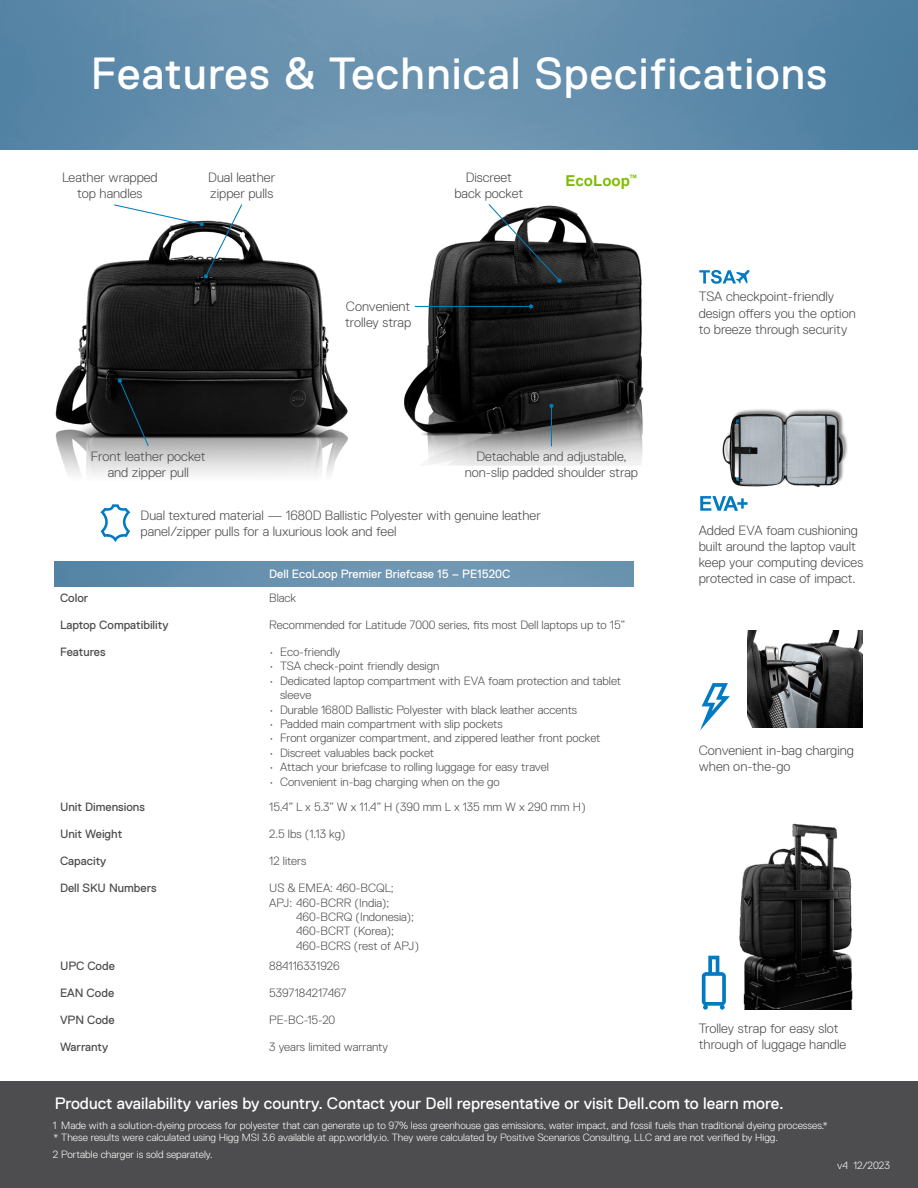
<style>
.page{position:relative;width:918px;height:1188px;background:#fff}
.page>*{position:absolute;margin:0;border:0;box-sizing:border-box;transform-origin:0 0}
.t1{font:45px "Dell Replica";letter-spacing:.025em;color:#fff}
.t2{font:16.5px "Dell Replica";color:#fff}
.t3{font:700 15px "Arial";color:#7ebb00}
.t4{font:300 13.5px/16.2px "Dell Replica";color:#4d4d4f}
.t5{font:300 12px/14.4px "Dell Replica";color:#4d4d4f}
.t6{font:12px "Dell Replica";color:#4d4d4f}
.t7{font:12px "Dell Replica";color:#fff}
.t8{font:300 10.5px/12.6px "Dell Replica";color:#fff}
</style>
<div class="page">
<img style="left:0;top:0;width:918px;height:150px">
<div style="left:0;top:1081px;width:918px;height:107px;background:#4d4d4f"></div>
<img style="left:55px;top:561px;width:579px;height:25px">
<img style="left:404px;top:207px;width:240px;height:258px">
<img style="left:55px;top:227px;width:293px;height:248px">
<svg style="left:702px;top:956px;width:24px;height:54px"></svg>
<svg style="left:100px;top:504px;width:30px;height:38px"></svg>
<hr style="left:415px;top:306px;width:116px;height:1px;background:#007db8">
<svg style="left:529px;top:304px;width:4px;height:5px"></svg>
<svg style="left:699px;top:270px;width:51px;height:14px"></svg>
<img style="left:739px;top:823px;width:114px;height:187px">
<svg style="left:700px;top:496px;width:48px;height:15px"></svg>
<img style="left:704px;top:409px;width:144px;height:93px">
<svg style="left:700px;top:683px;width:30px;height:47px"></svg>
<img style="left:748px;top:630px;width:114px;height:98px">
<svg style="left:113px;top:204px;width:130px;height:74px"></svg>
<hr style="left:551px;top:406px;width:1px;height:40px;background:#007db8">
<svg style="left:549px;top:404px;width:5px;height:4px"></svg>
<svg style="left:118px;top:379px;width:32px;height:68px;background:#22272a"></svg>
<svg style="left:487px;top:204px;width:75px;height:79px"></svg>
<h1 class="t1" style="left:91px;top:49px;width:738px">Features &amp; Technical Specifications</h1>
<p class="t4" style="left:62px;top:169px;width:97px;text-align:center">Leather wrapped top handles</p>
<p class="t4" style="left:208px;top:169px;width:68px">Dual leather zipper pulls</p>
<p class="t4" style="left:345px;top:298px;width:68px">Convenient trolley strap</p>
<p class="t4" style="left:454px;top:169px;width:70px;text-align:center">Discreet back pocket</p>
<p class="t3" style="left:566px;top:170px;width:74px">EcoLoop<sup>™</sup></p>
<p class="t4" style="left:91px;top:448px;width:116px;text-align:center">Front leather pocket and zipper pull</p>
<p class="t4" style="left:141px;top:507px;width:402px">Dual textured material — 1680D Ballistic Polyester with genuine leather panel/zipper pulls for a luxurious look and feel</p>
<p class="t7" style="left:269px;top:568px;width:243px">Dell EcoLoop Premier Briefcase 15 – PE1520C</p>
<p class="t4" style="left:465px;top:448px;width:175px;text-align:center">Detachable and adjustable, non-slip padded shoulder strap</p>
<p class="t6" style="left:60px;top:591px;width:30px">Color</p>
<p class="t5" style="left:269px;top:591px;width:28px">Black</p>
<p class="t6" style="left:60px;top:618px;width:110px">Laptop Compatibility</p>
<p class="t5" style="left:269px;top:618px;width:358px">Recommended for Latitude 7000 series, fits most Dell laptops up to 15”</p>
<p class="t6" style="left:60px;top:645px;width:47px">Features</p>
<p class="t5" style="left:269px;top:645px;width:73px">• Eco-friendly</p>
<p class="t5" style="left:269px;top:659px;width:172px">• TSA check-point friendly design</p>
<p class="t5" style="left:280px;top:674px;width:343px;text-indent:-11px">• Dedicated laptop compartment with EVA foam protection and tablet sleeve</p>
<p class="t5" style="left:269px;top:702px;width:309px">• Durable 1680D Ballistic Polyester with black leather accents</p>
<p class="t5" style="left:269px;top:717px;width:235px">• Padded main compartment with slip pockets</p>
<p class="t5" style="left:269px;top:731px;width:333px">• Front organizer compartment, and zippered leather front pocket</p>
<p class="t5" style="left:269px;top:746px;width:166px">• Discreet valuables back pocket</p>
<p class="t5" style="left:269px;top:760px;width:281px">• Attach your briefcase to rolling luggage for easy travel</p>
<p class="t5" style="left:269px;top:774px;width:232px">• Convenient in-bag charging when on the go</p>
<p class="t6" style="left:60px;top:800px;width:86px">Unit Dimensions</p>
<p class="t5" style="left:269px;top:800px;width:318px">15.4” L x 5.3” W x 11.4” H (390 mm L x 135 mm W x 290 mm H)</p>
<p class="t6" style="left:60px;top:827px;width:64px">Unit Weight</p>
<p class="t5" style="left:269px;top:827px;width:78px">2.5 lbs (1.13 kg)</p>
<p class="t6" style="left:60px;top:854px;width:48px">Capacity</p>
<p class="t5" style="left:269px;top:854px;width:39px">12 liters</p>
<p class="t6" style="left:60px;top:881px;width:98px">Dell SKU Numbers</p>
<p class="t5" style="left:269px;top:881px;width:126px">US &amp; EMEA: 460-BCQL;</p>
<p class="t5" style="left:269px;top:895px;width:122px">APJ: 460-BCRR (India);</p>
<p class="t5" style="left:296px;top:910px;width:119px">460-BCRQ (Indonesia);</p>
<p class="t5" style="left:296px;top:924px;width:99px">460-BCRT (Korea);</p>
<p class="t5" style="left:296px;top:939px;width:124px">460-BCRS (rest of APJ)</p>
<p class="t6" style="left:60px;top:959px;width:56px">UPC Code</p>
<p class="t5" style="left:269px;top:959px;width:72px">884116331926</p>
<p class="t6" style="left:60px;top:986px;width:56px">EAN Code</p>
<p class="t5" style="left:269px;top:986px;width:79px">5397184217467</p>
<p class="t6" style="left:60px;top:1013px;width:56px">VPN Code</p>
<p class="t5" style="left:269px;top:1013px;width:68px">PE-BC-15-20</p>
<p class="t6" style="left:60px;top:1040px;width:50px">Warranty</p>
<p class="t5" style="left:269px;top:1040px;width:121px">3 years limited warranty</p>
<p class="t4" style="left:699px;top:289px;width:159px">TSA checkpoint-friendly design offers you the option to breeze through security</p>
<p class="t4" style="left:699px;top:522px;width:166px">Added EVA foam cushioning built around the laptop vault keep your computing devices protected in case of impact.</p>
<p class="t4" style="left:699px;top:742px;width:157px">Convenient in-bag charging when on-the-go</p>
<p class="t4" style="left:699px;top:1021px;width:149px">Trolley strap for easy slot through of luggage handle</p>
<h2 class="t2" style="left:55px;top:1094px;width:731px">Product availability varies by country. Contact your Dell representative or visit Dell.com to learn more.</h2>
<p class="t8" style="left:53px;top:1119px;width:777px">1 Made with a solution-dyeing process for polyester that can generate up to 97% less greenhouse gas emissions, water impact, and fossil fuels than traditional dyeing processes.* * These results were calculated using Higg MSI 3.6 available at app.worldly.io. They were calculated by Positive Scenarios Consulting, LLC and are not verified by Higg.</p>
<p class="t8" style="left:53px;top:1148px;width:161px">2 Portable charger is sold separately.</p>
<p class="t8" style="left:837px;top:1159px;width:54px">v4 12/2023</p>
</div>
